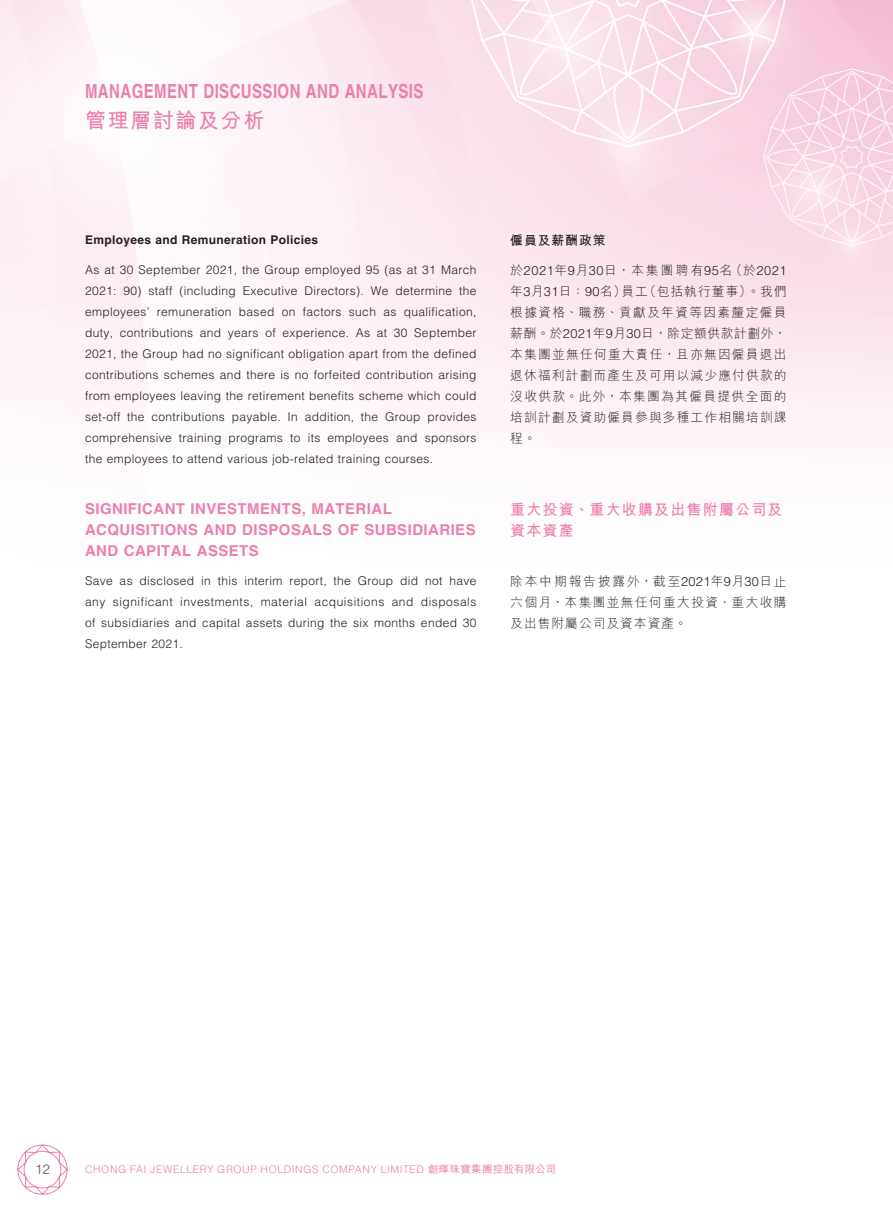
<style>
.page{position:relative;width:893px;height:1212px;background:#fff}
.page>*{position:absolute;margin:0;border:0;box-sizing:border-box;transform-origin:0 0}
.t1{font:700 21px "M Hei HK";letter-spacing:.08em;color:#ed7eaf}
.t2{font:700 19.5px "Helvetica";letter-spacing:.03em;color:#ed7eaf;scale:.77 1}
.t3{font:700 15px/21px "Helvetica";letter-spacing:.03em;color:#ed7eaf}
.t4{font:700 15px/21px "M Hei HK";letter-spacing:.08em;color:#ed7eaf}
.t5{font:300 13.5px "Helvetica";color:#57585a}
.t6{font:300 12.75px/21px "M Hei HK";letter-spacing:.105em;color:#231f20;text-align:justify}
.t7{font:700 12.75px "M Hei HK";letter-spacing:.08em;color:#231f20}
.t8{font:300 12px/21px "Helvetica";letter-spacing:.03em;color:#231f20;text-align:justify}
.t9{font:700 12px "Helvetica";letter-spacing:.03em;color:#231f20}
.t10{font:300 10.5px "Helvetica";letter-spacing:.05em;color:#ed7eaf}
.s1{font-family:"Helvetica"}
.s2{font-family:"M Hei HK";font-weight:500}
</style>
<div class="page">
<img style="left:0;top:0;width:893px;height:436px">
<svg style="left:17px;top:1144px;width:51px;height:51px"></svg>
<h2 class="t2" style="left:85px;top:79px;width:441px">MANAGEMENT DISCUSSION AND ANALYSIS</h2>
<h1 class="t1" style="left:85px;top:105px;width:181px">管理層討論及分析</h1>
<p class="t9" style="left:85px;top:233px;width:235px">Employees and Remuneration Policies</p>
<p class="t8" style="left:85px;top:259px;width:393px">As at 30 September 2021, the Group employed 95 (as at 31 March 2021: 90) staff (including Executive Directors). We determine the employees’ remuneration based on factors such as qualification, duty, contributions and years of experience. As at 30 September 2021, the Group had no significant obligation apart from the defined contributions schemes and there is no forfeited contribution arising from employees leaving the retirement benefits scheme which could set-off the contributions payable. In addition, the Group provides comprehensive training programs to its employees and sponsors the employees to attend various job-related training courses.</p>
<p class="t3" style="left:85px;top:497px;width:392px">SIGNIFICANT INVESTMENTS, MATERIAL<br>ACQUISITIONS AND DISPOSALS OF SUBSIDIARIES<br>AND CAPITAL ASSETS</p>
<p class="t8" style="left:85px;top:570px;width:393px">Save as disclosed in this interim report, the Group did not have any significant investments, material acquisitions and disposals of subsidiaries and capital assets during the six months ended 30<br>September 2021.</p>
<p class="t7" style="left:510px;top:231px;width:97px">僱員及薪酬政策</p>
<p class="t6" style="left:510px;top:259px;width:278px">於<span class="s1">2021</span>年<span class="s1">9</span>月<span class="s1">30</span>日，本集團聘有<span class="s1">95</span>名（於<span class="s1">2021</span>年<span class="s1">3</span>月<span class="s1">31</span>日：<span class="s1">90</span>名）員工（包括執行董事）。我們根據資格、職務、貢獻及年資等因素釐定僱員薪酬。於<span class="s1">2021</span>年<span class="s1">9</span>月<span class="s1">30</span>日，除定額供款計劃外，本集團並無任何重大責任，且亦無因僱員退出退休福利計劃而產生及可用以減少應付供款的沒收供款。此外，本集團為其僱員提供全面的培訓計劃及資助僱員參與多種工作相關培訓課程。</p>
<p class="t4" style="left:510px;top:497px;width:274px">重大投資、重大收購及出售附屬公司及資本資產</p>
<p class="t6" style="left:510px;top:570px;width:278px">除本中期報告披露外，截至<span class="s1">2021</span>年<span class="s1">9</span>月<span class="s1">30</span>日止六個月，本集團並無任何重大投資、重大收購及出售附屬公司及資本資產。</p>
<p class="t5" style="left:35px;top:1161px;width:16px">12</p>
<p class="t10" style="left:85px;top:1163px;width:472px">CHONG FAI JEWELLERY GROUP HOLDINGS COMPANY LIMITED <span class="s2">創輝珠寶集團控股有限公司</span></p>
</div>
